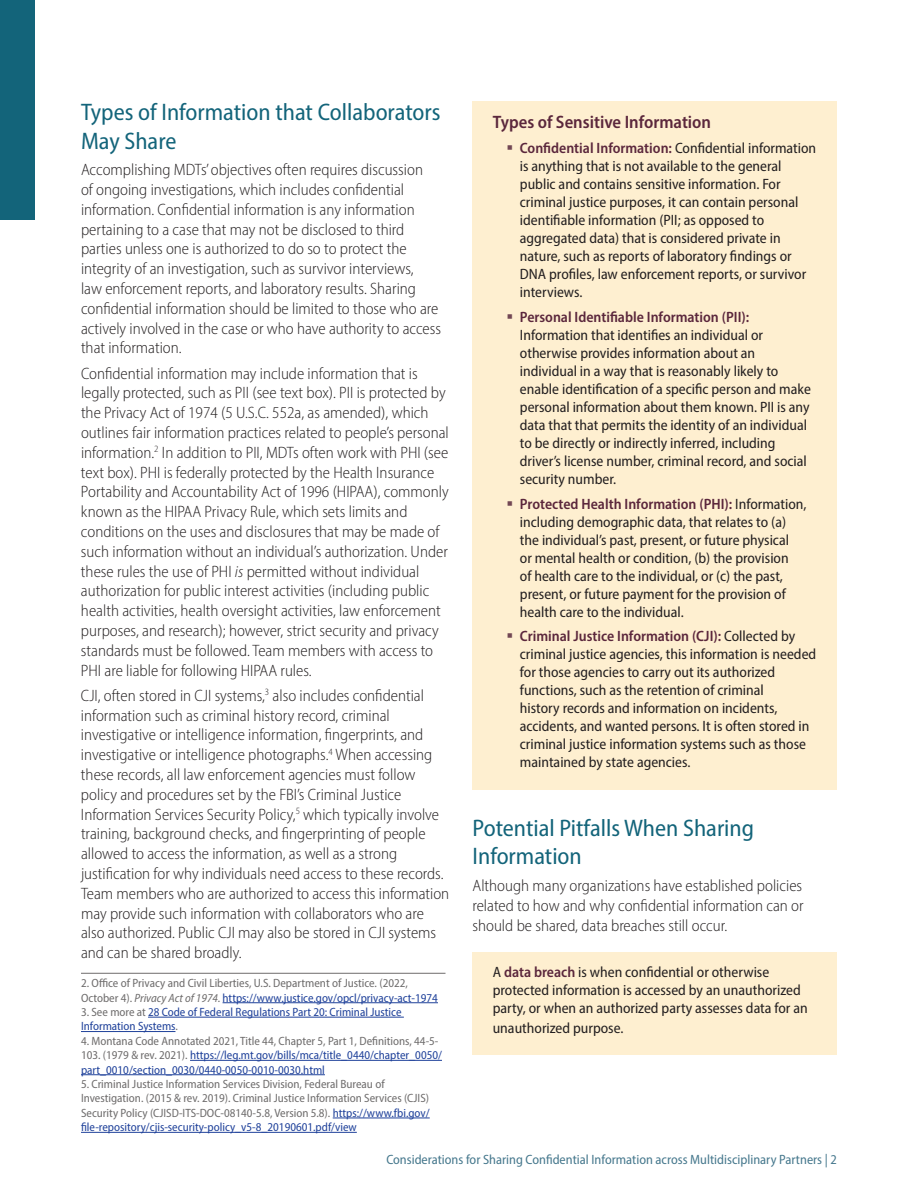
<style>
.page{position:relative;width:918px;height:1188px;background:#fff}
.page>*{position:absolute;margin:0;border:0;box-sizing:border-box;transform-origin:0 0}
.t1{font:semi-condensed 24px/28.8px "Myriad Pro";color:#13647a}
.t2{font:600 semi-condensed 18px "Myriad Pro";color:#5b273c}
.t3{font:300 semi-condensed 16.5px/19.8px "Myriad Pro";color:#231f20}
.t4{font:semi-condensed 15px/18px "Myriad Pro";color:#231f20}
.t5{font:semi-condensed 13.5px "Myriad Pro";color:#46788d}
.t6{font:semi-condensed 12px/14.4px "Myriad Pro";color:#6e6c6c}
.t7{font:semi-condensed 12px/14.4px "Myriad Pro";color:#1f419a}
.s1{font-style:italic}
.s2{color:#1f419a}
.s3{color:#6e6c6c}
.s4{font-weight:600;color:#5b273c}
</style>
<div class="page">
<div style="left:0;top:0;width:35px;height:220px;background:#13647a"></div>
<div style="left:473px;top:101px;width:364px;height:688px;background:#feefd0"></div>
<div style="left:472px;top:953px;width:365px;height:102px;background:#feefd0"></div>
<hr style="left:81px;top:973px;width:365px;height:1px;background:#6e6c6c">
<hr style="left:223px;top:1002px;width:215px;height:1px;background:#1f419a">
<hr style="left:148px;top:1017px;width:256px;height:1px;background:#1f419a">
<hr style="left:81px;top:1031px;width:94px;height:1px;background:#1f419a">
<hr style="left:190px;top:1060px;width:252px;height:1px;background:#1f419a">
<hr style="left:81px;top:1074px;width:244px;height:1px;background:#1f419a">
<hr style="left:333px;top:1118px;width:97px;height:1px;background:#1f419a">
<hr style="left:81px;top:1132px;width:276px;height:1px;background:#1f419a">
<h2 class="t1" style="left:81px;top:97px;width:361px">Types of Information that Collaborators<br>May Share</h2>
<p class="t3" style="left:81px;top:160px;width:362px">Accomplishing MDTs’ objectives often requires discussion<br>of ongoing investigations, which includes confidential information. Confidential information is any information pertaining to a case that may not be disclosed to third parties unless one is authorized to do so to protect the integrity of an investigation, such as survivor interviews,<br>law enforcement reports, and laboratory results. Sharing confidential information should be limited to those who are actively involved in the case or who have authority to access that information.</p>
<p class="t3" style="left:81px;top:363px;width:369px">Confidential information may include information that is legally protected, such as PII (see text box). PII is protected by the Privacy Act of 1974 (5 U.S.C. 552a, as amended), which outlines fair information practices related to people’s personal information.<sup>2</sup> In addition to PII, MDTs often work with PHI (see text box). PHI is federally protected by the Health Insurance Portability and Accountability Act of 1996 (HIPAA), commonly known as the HIPAA Privacy Rule, which sets limits and conditions on the uses and disclosures that may be made of such information without an individual’s authorization. Under these rules the use of PHI <span class="s1">is</span> permitted without individual authorization for public interest activities (including public health activities, health oversight activities, law enforcement purposes, and research); however, strict security and privacy standards must be followed. Team members with access to PHI are liable for following HIPAA rules.</p>
<p class="t3" style="left:81px;top:685px;width:370px">CJI, often stored in CJI systems,<sup>3</sup> also includes confidential information such as criminal history record, criminal investigative or intelligence information, fingerprints, and investigative or intelligence photographs.<sup>4</sup> When accessing these records, all law enforcement agencies must follow policy and procedures set by the FBI’s Criminal Justice Information Services Security Policy,<sup>5</sup> which typically involve training, background checks, and fingerprinting of people allowed to access the information, as well as a strong justification for why individuals need access to these records.<br>Team members who are authorized to access this information may provide such information with collaborators who are also authorized. Public CJI may also be stored in CJI systems and can be shared broadly.</p>
<p class="t6" style="left:81px;top:976px;width:358px">2. Office of Privacy and Civil Liberties, U.S. Department of Justice. (2022,<br>October 4). <span class="s1">Privacy Act of 1974.</span> <span class="s2">https://www.justice.gov/opcl/privacy-act-1974</span></p>
<p class="t7" style="left:81px;top:1005px;width:322px"><span class="s3">3. See more at</span> 28 Code of Federal Regulations Part 20: Criminal Justice<br>Information Systems<span class="s3">.</span></p>
<p class="t7" style="left:81px;top:1033px;width:362px"><span class="s3">4. Montana Code Annotated 2021, Title 44, Chapter 5, Part 1, Definitions, 44-5-<br>103. (1979 &amp; rev. 2021).</span> https://leg.mt.gov/bills/mca/title_0440/chapter_0050/ part_0010/section_0030/0440-0050-0010-0030.html</p>
<p class="t6" style="left:81px;top:1077px;width:350px">5. Criminal Justice Information Services Division, Federal Bureau of Investigation. (2015 &amp; rev. 2019). Criminal Justice Information Services (CJIS)<br>Security Policy (CJISD-ITS-DOC-08140-5.8, Version 5.8). <span class="s2">https://www.fbi.gov/ file-repository/cjis-security-policy_v5-8_20190601.pdf/view</span></p>
<h3 class="t2" style="left:493px;top:111px;width:220px">Types of Sensitive Information</h3>
<p class="t4" style="left:520px;top:139px;width:298px"><span class="s4">Confidential Information:</span> Confidential information is anything that is not available to the general public and contains sensitive information. For criminal justice purposes, it can contain personal identifiable information (PII; as opposed to aggregated data) that is considered private in nature, such as reports of laboratory findings or DNA profiles, law enforcement reports, or survivor interviews.</p>
<p class="t4" style="left:520px;top:308px;width:292px"><span class="s4">Personal Identifiable Information (PII):<br></span>Information that identifies an individual or otherwise provides information about an individual in a way that is reasonably likely to enable identification of a specific person and make personal information about them known. PII is any data that that permits the identity of an individual to be directly or indirectly inferred, including driver’s license number, criminal record, and social security number.</p>
<p class="t4" style="left:520px;top:494px;width:288px"><span class="s4">Protected Health Information (PHI):</span> Information, including demographic data, that relates to (a) the individual’s past, present, or future physical<br>or mental health or condition, (b) the provision<br>of health care to the individual, or (c) the past, present, or future payment for the provision of health care to the individual.</p>
<p class="t4" style="left:520px;top:627px;width:298px"><span class="s4">Criminal Justice Information (CJI):</span> Collected by criminal justice agencies, this information is needed for those agencies to carry out its authorized functions, such as the retention of criminal<br>history records and information on incidents, accidents, and wanted persons. It is often stored in criminal justice information systems such as those maintained by state agencies.</p>
<h2 class="t1" style="left:472px;top:813px;width:283px">Potential Pitfalls When Sharing<br>Information</h2>
<p class="t3" style="left:472px;top:875px;width:333px;text-align:justify">Although many organizations have established policies related to how and why confidential information can or should be shared, data breaches still occur.</p>
<p class="t4" style="left:493px;top:963px;width:317px">A <span class="s4">data breach</span> is when confidential or otherwise protected information is accessed by an unauthorized party, or when an authorized party assesses data for an</p>
<p class="t4" style="left:493px;top:1019px;width:132px">unauthorized purpose.</p>
<p class="t5" style="left:386px;top:1152px;width:452px">Considerations for Sharing Confidential Information across Multidisciplinary Partners | 2</p>
</div>
